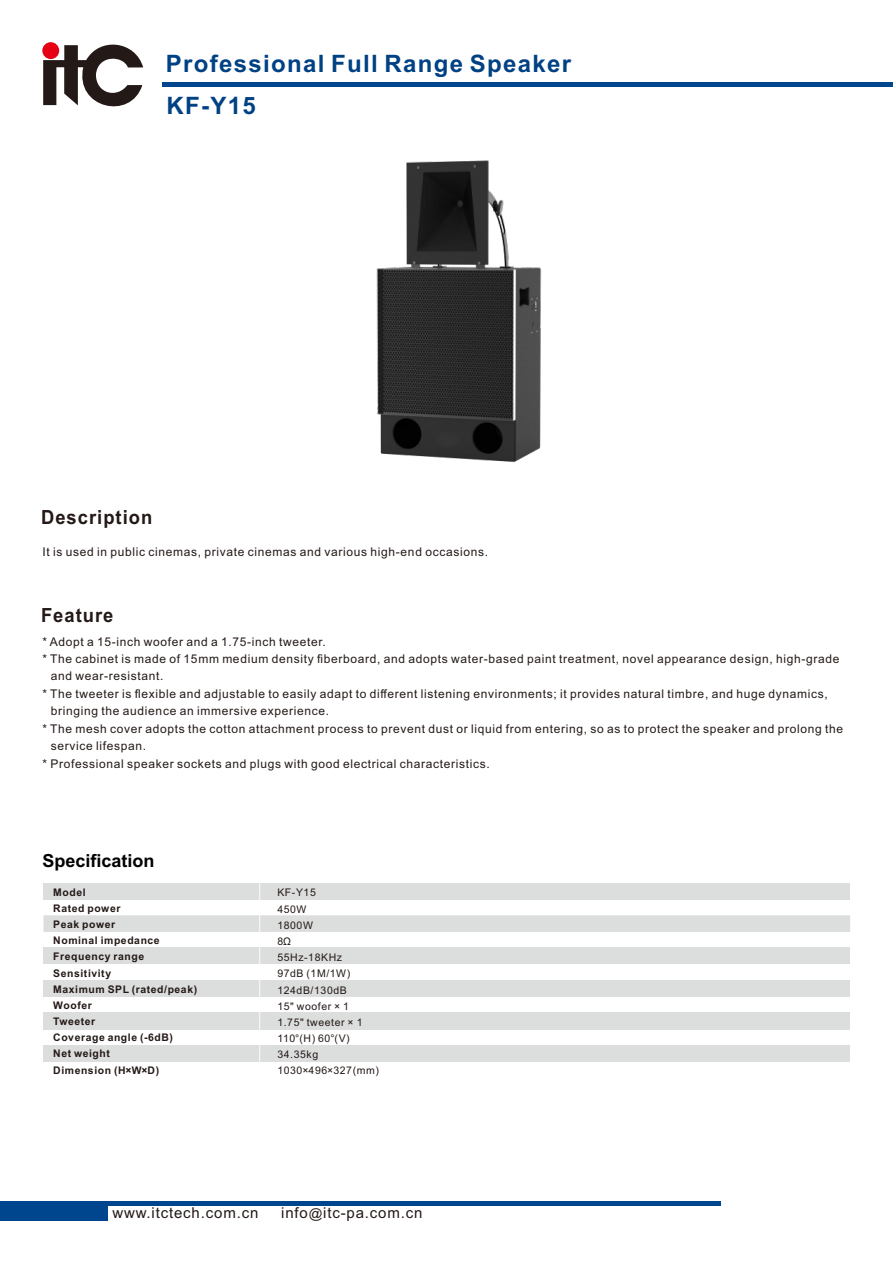
<style>
.page{position:relative;width:893px;height:1263px;background:#fff}
.page>*{position:absolute;margin:0;border:0;box-sizing:border-box;transform-origin:0 0}
.t1{font:700 24px/42.5px "Arial";letter-spacing:.055em;color:#004184}
.t2{font:700 19.5px "Arial";letter-spacing:.055em;color:#231916;scale:.94 1}
.t3{font:700 18px "Arial";color:#000}
.t4{font:15px "Arial";letter-spacing:.055em;color:#231916}
.t5{font:12px "Arial";letter-spacing:.055em;color:#231916}
.t6{font:700 10.5px/16.2px "Arial";letter-spacing:.055em;color:#231916}
.t7{font:10.5px/16.2px "Arial";letter-spacing:.055em;color:#231916}
.s1{font-size:13.5px}
</style>
<div class="page">
<hr style="left:0;top:1202px;width:720px;height:4px;background:#00468e">
<div style="left:0;top:1202px;width:108px;height:18px;background:#00468e"></div>
<hr style="left:163px;top:82px;width:730px;height:4px;background:#00468e">
<svg style="left:43px;top:42px;width:100px;height:65px"></svg>
<div style="left:44px;top:947px;width:806px;height:17px;background:#dcdddd"></div>
<div style="left:44px;top:980px;width:806px;height:16px;background:#dcdddd"></div>
<div style="left:44px;top:1012px;width:806px;height:17px;background:#dcdddd"></div>
<div style="left:44px;top:883px;width:806px;height:17px;background:#dcdddd"></div>
<div style="left:44px;top:915px;width:806px;height:17px;background:#dcdddd"></div>
<div style="left:44px;top:1045px;width:806px;height:17px;background:#dcdddd"></div>
<hr style="left:259px;top:850px;width:1px;height:247px;background:#fff">
<img style="left:376px;top:160px;width:166px;height:303px">
<h1 class="t1" style="left:166px;top:44px;width:407px">Professional Full Range Speaker<br>KF-Y15</h1>
<h2 class="t2" style="left:41px;top:510px;width:120px">Description</h2>
<p class="t5" style="left:42px;top:547px;width:447px">It is used in public cinemas, private cinemas and various high-end occasions.</p>
<h2 class="t2" style="left:41px;top:608px;width:79px">Feature</h2>
<p class="t5" style="left:42px;top:637px;width:285px">* Adopt a 15-inch woofer and a 1.75-inch tweeter.</p>
<p class="t5" style="left:42px;top:654px;width:798px">* The cabinet is made of 15mm medium density fiberboard, and adopts water-based paint treatment, novel appearance design, high-grade</p>
<p class="t5" style="left:51px;top:672px;width:114px">and wear-resistant.</p>
<p class="t5" style="left:42px;top:689px;width:787px">* The tweeter is flexible and adjustable to easily adapt to different listening environments; it provides natural timbre, and huge dynamics,</p>
<p class="t5" style="left:51px;top:707px;width:280px">bringing the audience an immersive experience.</p>
<p class="t5" style="left:42px;top:724px;width:802px">* The mesh cover adopts the cotton attachment process to prevent dust or liquid from entering, so as to protect the speaker and prolong the</p>
<p class="t5" style="left:51px;top:741px;width:97px">service lifespan.</p>
<p class="t5" style="left:42px;top:759px;width:449px">* Professional speaker sockets and plugs with good electrical characteristics.</p>
<h3 class="t3" style="left:42px;top:854px;width:114px">Specification</h3>
<p class="t6" style="left:53px;top:885px;width:145px">Model<br>Rated power<br>Peak power<br>Nominal impedance<br>Frequency range<br>Sensitivity<br>Maximum SPL (rated/peak)<br>Woofer<br>Tweeter<br>Coverage angle (-6dB)<br>Net weight<br>Dimension (H×W×D)</p>
<p class="t7" style="left:277px;top:885px;width:103px">KF-Y15<br>450W<br>1800W<br>8Ω<br>55Hz-18KHz<br>97dB (1M/1W)<br>124dB/130dB<br>15" woofer × 1<br>1.75" tweeter × 1<br>110°(H) 60°(V)<br>34.35kg<br>1030×496×327(mm)</p>
<p class="t4" style="left:112px;top:1207px;width:147px">www.itctech.com.cn</p>
<p class="t4" style="left:281px;top:1207px;width:143px">info<span class="s1">@</span>itc-pa.com.cn</p>
</div>
